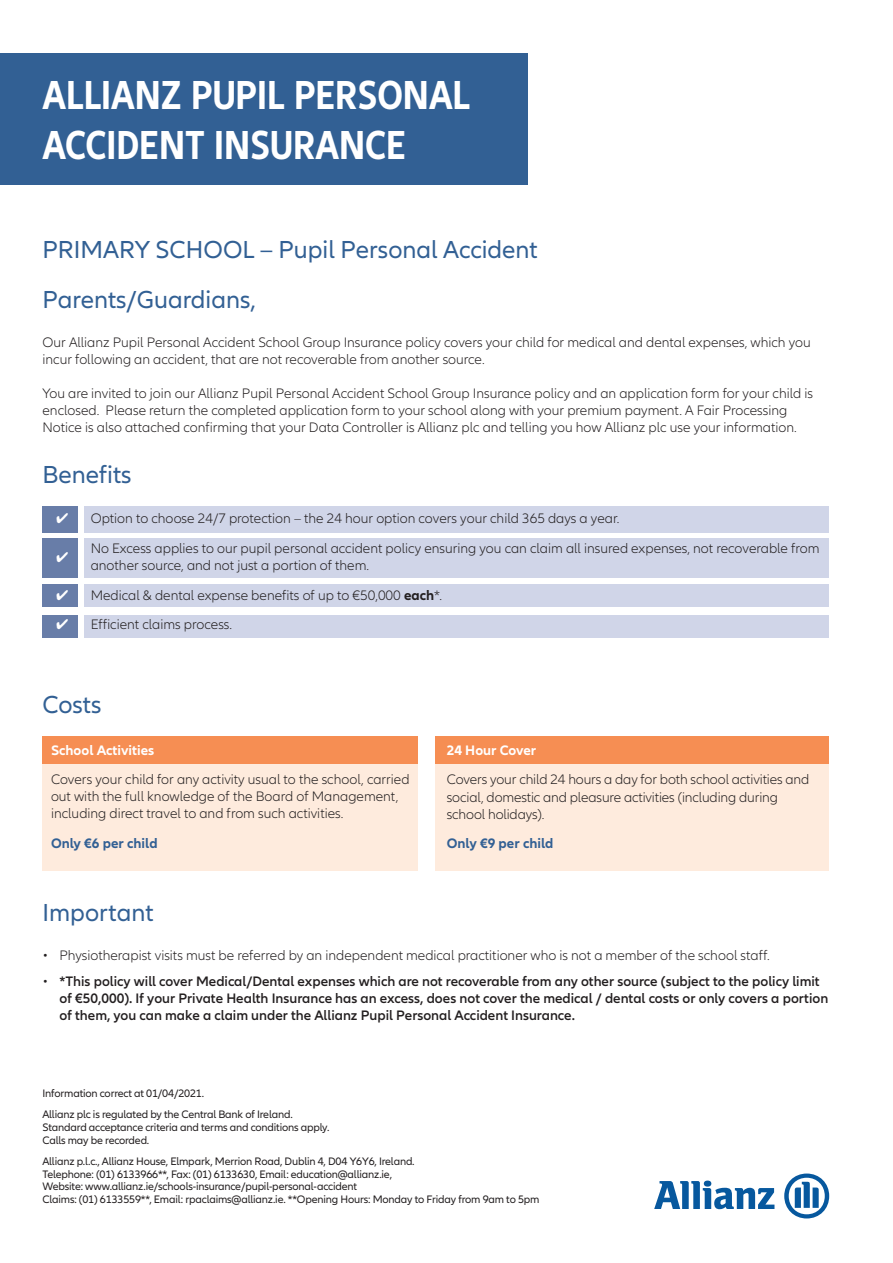
<style>
.page{position:relative;width:893px;height:1263px;background:#fff}
.page>*{position:absolute;margin:0;border:0;box-sizing:border-box;transform-origin:0 0}
.t1{font:700 condensed 42px/50.4px "Allianz Neo";color:#fff}
.t2{font:25.5px/50.1px "Allianz Neo";color:#326094}
.t3{font:300 14.25px/17.1px "Allianz Neo";color:#231f20}
.t4{font:600 14.25px/17.1px "Allianz Neo";color:#231f20}
.t5{font:700 14.25px "Allianz Neo";color:#326094}
.t6{font:700 14.25px "Allianz Neo";color:#fff}
.t7{font:14.25px "MS Gothic";color:#fff}
.t8{font:11.25px/12.8px "Allianz Neo";letter-spacing:-.015em;color:#231f20}
.s1{font-family:"MS Gothic";font-weight:400;color:#fff}
.s2{font-weight:700}
.s3{font-weight:300}
</style>
<div class="page">
<div style="left:0;top:53px;width:527px;height:131px;background:#326094"></div>
<svg style="left:654px;top:1180px;width:120px;height:29px"></svg>
<svg style="left:784px;top:1173px;width:45px;height:45px"></svg>
<div style="left:43px;top:506px;width:35px;height:26px;background:#687da8"></div>
<div style="left:85px;top:506px;width:744px;height:26px;background:#d0d5e8"></div>
<div style="left:43px;top:584px;width:35px;height:23px;background:#687da8"></div>
<div style="left:43px;top:615px;width:35px;height:23px;background:#687da8"></div>
<div style="left:85px;top:584px;width:744px;height:23px;background:#d0d5e8"></div>
<div style="left:85px;top:615px;width:744px;height:23px;background:#d0d5e8"></div>
<div style="left:43px;top:539px;width:35px;height:39px;background:#687da8"></div>
<div style="left:85px;top:539px;width:744px;height:39px;background:#d0d5e8"></div>
<div style="left:43px;top:736px;width:375px;height:28px;background:#f68e53"></div>
<div style="left:43px;top:764px;width:375px;height:107px;background:#feebdd"></div>
<div style="left:436px;top:736px;width:393px;height:28px;background:#f68e53"></div>
<div style="left:436px;top:764px;width:393px;height:107px;background:#feebdd"></div>
<h1 class="t1" style="left:43px;top:73px;width:429px">ALLIANZ PUPIL PERSONAL<br>ACCIDENT INSURANCE</h1>
<h2 class="t2" style="left:43px;top:226px;width:497px">PRIMARY SCHOOL – Pupil Personal Accident<br>Parents/Guardians,</h2>
<p class="t3" style="left:43px;top:334px;width:770px">Our Allianz Pupil Personal Accident School Group Insurance policy covers your child for medical and dental expenses, which you incur following an accident, that are not recoverable from another source.</p>
<p class="t3" style="left:43px;top:386px;width:772px">You are invited to join our Allianz Pupil Personal Accident School Group Insurance policy and an application form for your child is enclosed. Please return the completed application form to your school along with your premium payment. A Fair Processing<br>Notice is also attached confirming that your Data Controller is Allianz plc and telling you how Allianz plc use your information.</p>
<h2 class="t2" style="left:43px;top:451px;width:91px">Benefits</h2>
<p class="t3" style="left:55px;top:511px;width:566px"><span class="s1">✔</span> Option to choose 24/7 protection – the 24 hour option covers your child 365 days a year.</p>
<p class="t7" style="left:55px;top:550px;width:16px">✔</p>
<p class="t3" style="left:91px;top:541px;width:730px">No Excess applies to our pupil personal accident policy ensuring you can claim all insured expenses, not recoverable from another source, and not just a portion of them.</p>
<p class="t3" style="left:55px;top:587px;width:388px"><span class="s1">✔</span> Medical &amp; dental expense benefits of up to €50,000 <span class="s2">each</span>*.</p>
<p class="t3" style="left:55px;top:617px;width:178px"><span class="s1">✔</span> Efficient claims process.</p>
<h2 class="t2" style="left:43px;top:681px;width:60px">Costs</h2>
<p class="t6" style="left:51px;top:745px;width:105px">School Activities</p>
<p class="t3" style="left:51px;top:771px;width:360px">Covers your child for any activity usual to the school, carried out with the full knowledge of the Board of Management, including direct travel to and from such activities.</p>
<p class="t5" style="left:51px;top:838px;width:108px">Only €6 per child</p>
<p class="t6" style="left:447px;top:745px;width:91px">24 Hour Cover</p>
<p class="t3" style="left:447px;top:772px;width:364px">Covers your child 24 hours a day for both school activities and social, domestic and pleasure activities (including during school holidays).</p>
<p class="t5" style="left:447px;top:838px;width:108px">Only €9 per child</p>
<h2 class="t2" style="left:43px;top:889px;width:113px">Important</h2>
<p class="t3" style="left:43px;top:948px;width:729px">• Physiotherapist visits must be referred by an independent medical practitioner who is not a member of the school staff.</p>
<p class="t4" style="left:60px;top:973px;width:770px;text-indent:-17px"><span class="s3">•</span> *This policy will cover Medical/Dental expenses which are not recoverable from any other source (subject to the policy limit of €50,000). If your Private Health Insurance has an excess, does not cover the medical / dental costs or only covers a portion of them, you can make a claim under the Allianz Pupil Personal Accident Insurance.</p>
<p class="t8" style="left:43px;top:1084px;width:252px;line-height:21px">Information correct at 01/04/2021.<br>Allianz plc is regulated by the Central Bank of Ireland.</p>
<p class="t8" style="left:43px;top:1122px;width:288px">Standard acceptance criteria and terms and conditions apply.<br>Calls may be recorded.</p>
<p class="t8" style="left:43px;top:1155px;width:498px">Allianz p.l.c., Allianz House, Elmpark, Merrion Road, Dublin 4, D04 Y6Y6, Ireland.<br>Telephone: (01) 6133966**, Fax: (01) 6133630, Email: education@allianz.ie,<br>Website: www.allianz.ie/schools-insurance/pupil-personal-accident<br>Claims: (01) 6133559**, Email: rpaclaims@allianz.ie. **Opening Hours: Monday to Friday from 9am to 5pm</p>
</div>
